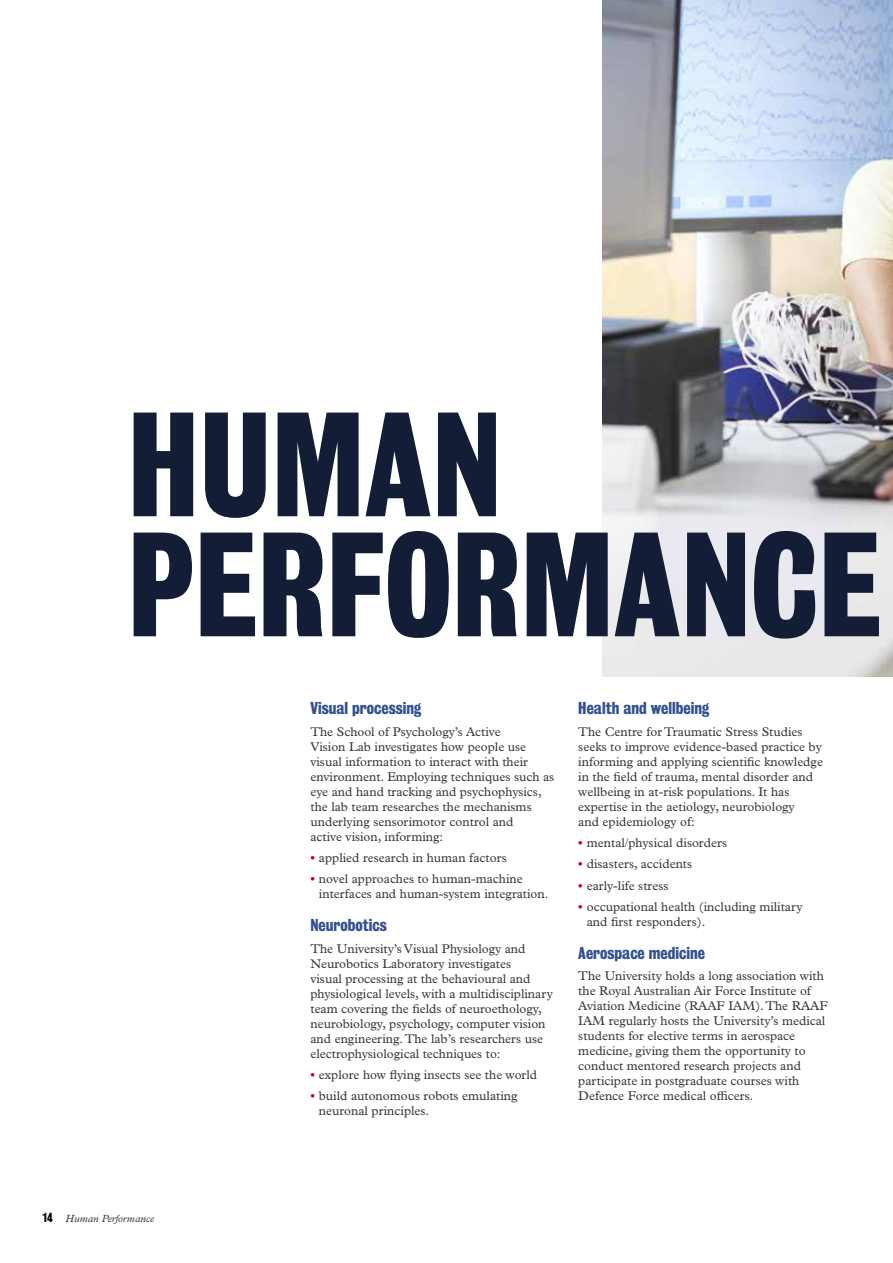
<style>
.page{position:relative;width:893px;height:1263px;background:#fff}
.page>*{position:absolute;margin:0;border:0;box-sizing:border-box;transform-origin:0 0}
.t1{font:700 135px/120px "Bureau Grot Condensed";color:#131e36}
.t2{font:700 15.75px "Bureau Grot Condensed";color:#33528f}
.t3{font:12.75px/15px "Plantin MT Std";color:#393939}
.t4{font:italic 10.5px "Plantin MT Std";color:#393939}
.s1{font-family:"Bureau Grot Condensed";font-weight:700;font-style:normal;font-size:12px;color:#000}
.s2{font-weight:700;color:#be002f}
</style>
<div class="page">
<img style="left:602px;top:0;width:291px;height:676px">
<h1 class="t1" style="left:128px;top:405px;width:755px">HUMAN<br>PERFORMANCE</h1>
<p class="t4" style="left:43px;top:1212px;width:113px"><span class="s1">14</span> Human Performance</p>
<p class="t2" style="left:310px;top:699px;width:112px">Visual processing</p>
<p class="t3" style="left:310px;top:724px;width:245px">The School of Psychology’s Active<br>Vision Lab investigates how people use visual information to interact with their environment. Employing techniques such as eye and hand tracking and psychophysics, the lab team researches the mechanisms underlying sensorimotor control and<br>active vision, informing:</p>
<p class="t3" style="left:310px;top:850px;width:198px"><span class="s2">•</span> applied research in human factors</p>
<p class="t3" style="left:319px;top:872px;width:231px;text-indent:-9px"><span class="s2">•</span> novel approaches to human-machine interfaces and human-system integration.</p>
<p class="t2" style="left:310px;top:916px;width:78px">Neurobotics</p>
<p class="t3" style="left:310px;top:941px;width:244px">The University’s Visual Physiology and Neurobotics Laboratory investigates<br>visual processing at the behavioural and physiological levels, with a multidisciplinary team covering the fields of neuroethology, neurobiology, psychology, computer vision and engineering. The lab’s researchers use electrophysiological techniques to:</p>
<p class="t3" style="left:310px;top:1067px;width:228px"><span class="s2">•</span> explore how flying insects see the world</p>
<p class="t3" style="left:319px;top:1089px;width:200px;text-indent:-9px"><span class="s2">•</span> build autonomous robots emulating neuronal principles.</p>
<p class="t2" style="left:578px;top:699px;width:132px">Health and wellbeing</p>
<p class="t3" style="left:578px;top:724px;width:246px">The Centre for Traumatic Stress Studies seeks to improve evidence-based practice by informing and applying scientific knowledge in the field of trauma, mental disorder and wellbeing in at-risk populations. It has expertise in the aetiology, neurobiology<br>and epidemiology of:</p>
<p class="t3" style="left:578px;top:835px;width:150px"><span class="s2">•</span> mental/physical disorders</p>
<p class="t3" style="left:578px;top:857px;width:115px"><span class="s2">•</span> disasters, accidents</p>
<p class="t3" style="left:578px;top:878px;width:92px"><span class="s2">•</span> early-life stress</p>
<p class="t3" style="left:587px;top:899px;width:217px;text-indent:-9px"><span class="s2">•</span> occupational health (including military and first responders).</p>
<p class="t2" style="left:578px;top:944px;width:128px">Aerospace medicine</p>
<p class="t3" style="left:578px;top:969px;width:251px">The University holds a long association with the Royal Australian Air Force Institute of Aviation Medicine (RAAF IAM). The RAAF IAM regularly hosts the University’s medical students for elective terms in aerospace medicine, giving them the opportunity to conduct mentored research projects and participate in postgraduate courses with Defence Force medical officers.</p>
</div>
